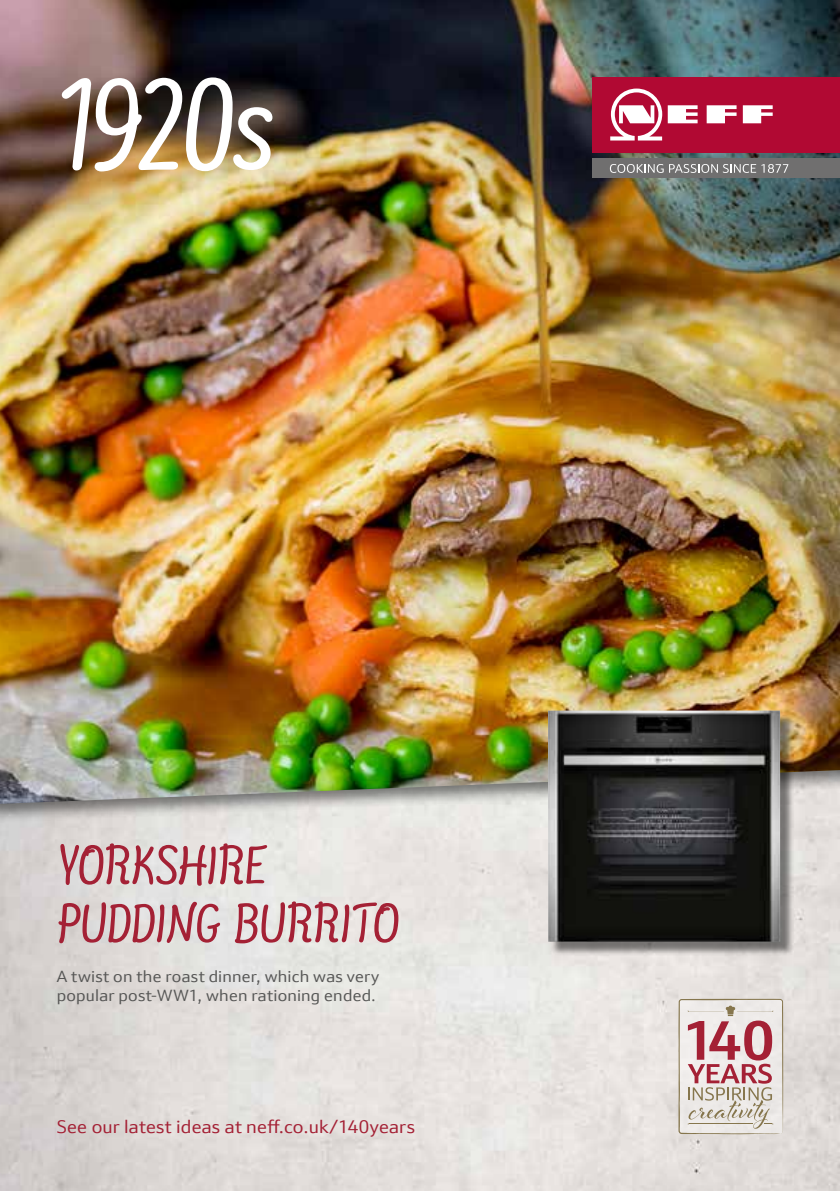
<style>
.page{position:relative;width:840px;height:1191px;background:#fff}
.page>*{position:absolute;margin:0;border:0;box-sizing:border-box;transform-origin:0 0}
.t1{font:600 140px "NEFF Hand";letter-spacing:-.045em;color:#fff}
.t2{font:600 60px/58px "NEFF Hand";letter-spacing:-.01em;color:#a42135}
.t3{font:18px "Neff Sans";letter-spacing:.01em;color:#a42135}
.t4{font:16px/19.2px "Neff Sans";letter-spacing:.015em;color:#575756}
</style>
<div class="page">
<img style="left:0;top:824px;width:839px;height:367px">
<svg style="left:678px;top:998px;width:104px;height:136px;background:#d9c1bf"></svg>
<img style="left:0;top:0;width:839px;height:804px">
<div style="left:592px;top:77px;width:247px;height:75px;background:#b10933"></div>
<div style="left:592px;top:158px;width:247px;height:20px;background:#706f6f"></div>
<svg style="left:609px;top:164px;width:146px;height:9px"></svg>
<svg style="left:761px;top:164px;width:26px;height:9px"></svg>
<svg style="left:610px;top:89px;width:87px;height:51px"></svg>
<svg style="left:706px;top:105px;width:30px;height:18px"></svg>
<svg style="left:742px;top:105px;width:30px;height:18px"></svg>
<div style="left:550px;top:713px;width:244px;height:243px;background:#000;opacity:.5"></div>
<img style="left:547px;top:710px;width:232px;height:231px">
<h1 class="t1" style="left:57px;top:32px;width:218px">1920s</h1>
<h2 class="t2" style="left:57px;top:834px;width:343px">YORKSHIRE<br>PUDDING BURRITO</h2>
<p class="t4" style="left:57px;top:967px;width:324px">A twist on the roast dinner, which was very popular post-WW1, when rationing ended.</p>
<p class="t3" style="left:57px;top:1115px;width:359px">See our latest ideas at neff.co.uk/140years</p>
</div>
